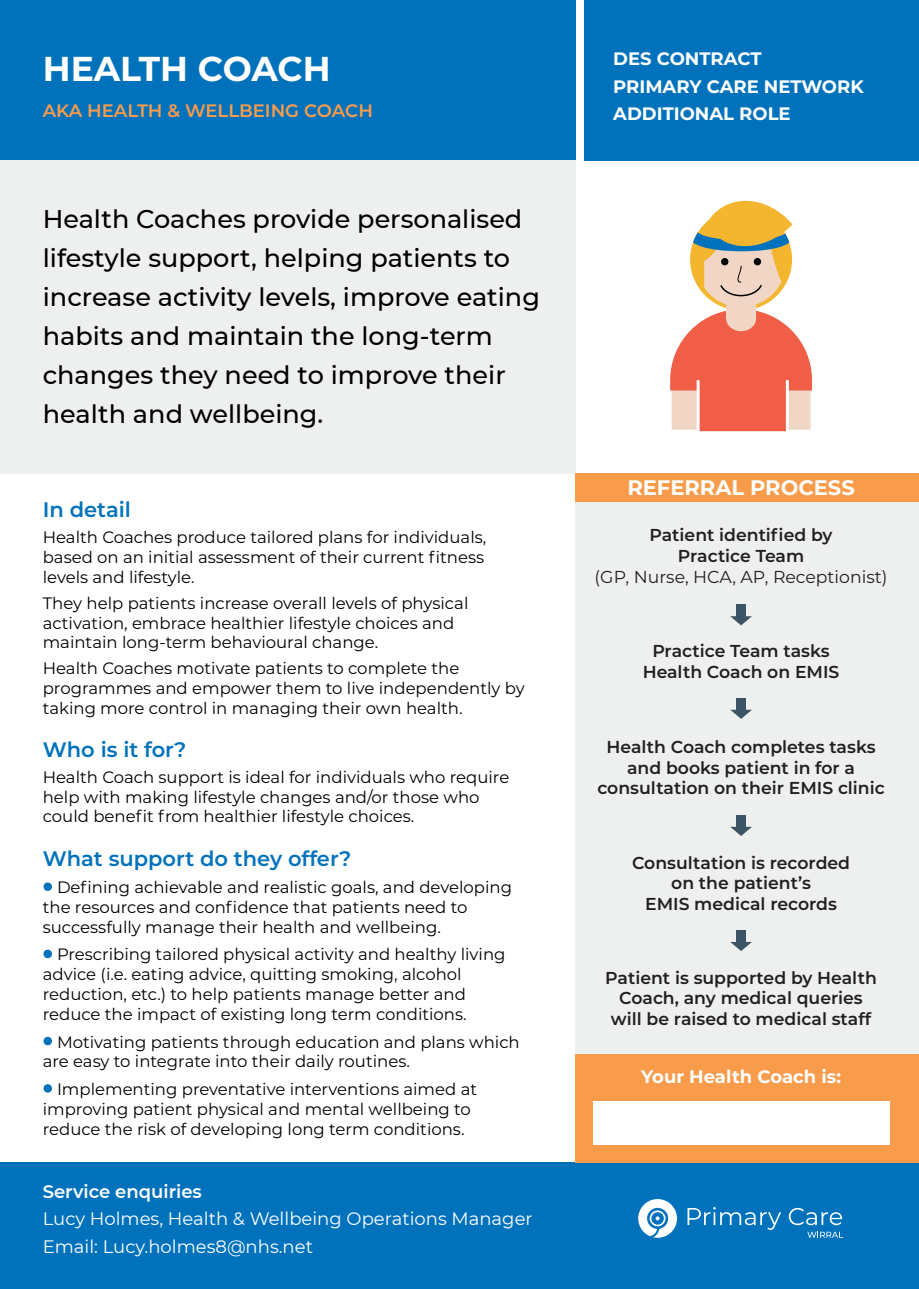
<style>
.page{position:relative;width:919px;height:1289px;background:#fff}
.page>*{position:absolute;margin:0;border:0;box-sizing:border-box;transform-origin:0 0}
.t1{font:700 34.5px "Montserrat";color:#fff}
.t2{font:500 25.5px/39px "Montserrat";color:#000001}
.t3{font:600 21px "Montserrat";color:#0072bc}
.t4{font:700 21px "Montserrat";color:#fff}
.t5{font:18px/27.6px "Montserrat";color:#fff}
.t6{font:700 18px/27.6px "Montserrat";color:#fff}
.t7{font:600 18px "Montserrat";color:#f89c4c}
.t8{font:600 18px "Montserrat";color:#fff}
.t9{font:600 17.25px/20.7px "Montserrat";color:#231f20;text-align:center}
.t10{font:17.25px "Montserrat";color:#231f20}
.t11{font:16.5px/19.8px "Montserrat";color:#000001}
</style>
<div class="page">
<div style="left:0;top:0;width:918px;height:160px;background:#0072bc"></div>
<div style="left:0;top:1162px;width:918px;height:126px;background:#0072bc"></div>
<svg style="left:687px;top:1207px;width:94px;height:22px"></svg>
<svg style="left:788px;top:1207px;width:54px;height:18px"></svg>
<svg style="left:807px;top:1231px;width:33px;height:6px"></svg>
<svg style="left:638px;top:1199px;width:39px;height:38px"></svg>
<div style="left:0;top:160px;width:576px;height:313px;background:#eef0ef"></div>
<div style="left:576px;top:473px;width:342px;height:689px;background:#eef0ef"></div>
<div style="left:576px;top:473px;width:342px;height:29px;background:#f89c4c"></div>
<div style="left:576px;top:1053px;width:342px;height:109px;background:#f89c4c"></div>
<div style="left:592px;top:1101px;width:297px;height:43px;background:#fff"></div>
<div style="left:575px;top:0;width:8px;height:160px;background:#fff"></div>
<svg style="left:670px;top:200px;width:142px;height:232px"></svg>
<div style="left:736px;top:604px;width:9px;height:14px;background:#3b5566"></div>
<svg style="left:730px;top:616px;width:22px;height:9px"></svg>
<div style="left:736px;top:698px;width:9px;height:13px;background:#3b5566"></div>
<svg style="left:730px;top:709px;width:22px;height:10px"></svg>
<div style="left:736px;top:815px;width:9px;height:13px;background:#3b5566"></div>
<svg style="left:730px;top:826px;width:22px;height:10px"></svg>
<div style="left:736px;top:930px;width:9px;height:13px;background:#3b5566"></div>
<svg style="left:730px;top:941px;width:22px;height:10px"></svg>
<svg style="left:43px;top:882px;width:9px;height:9px"></svg>
<svg style="left:43px;top:949px;width:9px;height:9px"></svg>
<svg style="left:43px;top:1036px;width:9px;height:9px"></svg>
<svg style="left:43px;top:1084px;width:9px;height:9px"></svg>
<h1 class="t1" style="left:43px;top:44px;width:289px">HEALTH COACH</h1>
<p class="t7" style="left:43px;top:98px;width:331px">AKA HEALTH &amp; WELLBEING COACH</p>
<h2 class="t2" style="left:43px;top:198px;width:498px">Health Coaches provide personalised lifestyle support, helping patients to increase activity levels, improve eating habits and maintain the long-term changes they need to improve their health and wellbeing.</h2>
<p class="t3" style="left:43px;top:495px;width:90px">In detail</p>
<p class="t11" style="left:43px;top:527px;width:445px">Health Coaches produce tailored plans for individuals, based on an initial assessment of their current fitness levels and lifestyle.</p>
<p class="t11" style="left:43px;top:592px;width:427px">They help patients increase overall levels of physical activation, embrace healthier lifestyle choices and maintain long-term behavioural change.</p>
<p class="t11" style="left:43px;top:657px;width:483px">Health Coaches motivate patients to complete the programmes and empower them to live independently by taking more control in managing their own health.</p>
<p class="t3" style="left:43px;top:734px;width:145px">Who is it for?</p>
<p class="t11" style="left:43px;top:766px;width:468px">Health Coach support is ideal for individuals who require help with making lifestyle changes and/or those who could benefit from healthier lifestyle choices.</p>
<p class="t3" style="left:43px;top:843px;width:310px">What support do they offer?</p>
<p class="t11" style="left:43px;top:876px;width:470px;text-indent:14px">Defining achievable and realistic goals, and developing the resources and confidence that patients need to successfully manage their health and wellbeing.</p>
<p class="t11" style="left:43px;top:944px;width:464px;text-indent:14px">Prescribing tailored physical activity and healthy living advice (i.e. eating advice, quitting smoking, alcohol reduction, etc.) to help patients manage better and reduce the impact of existing long term conditions.</p>
<p class="t11" style="left:43px;top:1031px;width:478px;text-indent:14px">Motivating patients through education and plans which are easy to integrate into their daily routines.</p>
<p class="t11" style="left:43px;top:1078px;width:436px;text-indent:14px">Implementing preventative interventions aimed at improving patient physical and mental wellbeing to reduce the risk of developing long term conditions.</p>
<p class="t8" style="left:43px;top:1178px;width:160px">Service enquiries</p>
<p class="t5" style="left:43px;top:1204px;width:491px">Lucy Holmes, Health &amp; Wellbeing Operations Manager<br>Email: Lucy.holmes8@nhs.net</p>
<p class="t6" style="left:613px;top:44px;width:252px">DES CONTRACT<br>PRIMARY CARE NETWORK<br>ADDITIONAL ROLE</p>
<p class="t4" style="left:627px;top:473px;width:229px">REFERRAL PROCESS</p>
<p class="t9" style="left:649px;top:524px;width:184px">Patient identified by<br>Practice Team</p>
<p class="t10" style="left:594px;top:564px;width:294px">(GP, Nurse, HCA, AP, Receptionist)</p>
<p class="t9" style="left:642px;top:640px;width:198px">Practice Team tasks<br>Health Coach on EMIS</p>
<p class="t9" style="left:597px;top:735px;width:289px">Health Coach completes tasks and books patient in for a consultation on their EMIS clinic</p>
<p class="t9" style="left:632px;top:851px;width:219px">Consultation is recorded on the patient’s<br>EMIS medical records</p>
<p class="t9" style="left:605px;top:966px;width:273px">Patient is supported by Health<br>Coach, any medical queries will be raised to medical staff</p>
<p class="t6" style="left:641px;top:1061px;width:201px">Your Health Coach is:</p>
</div>
